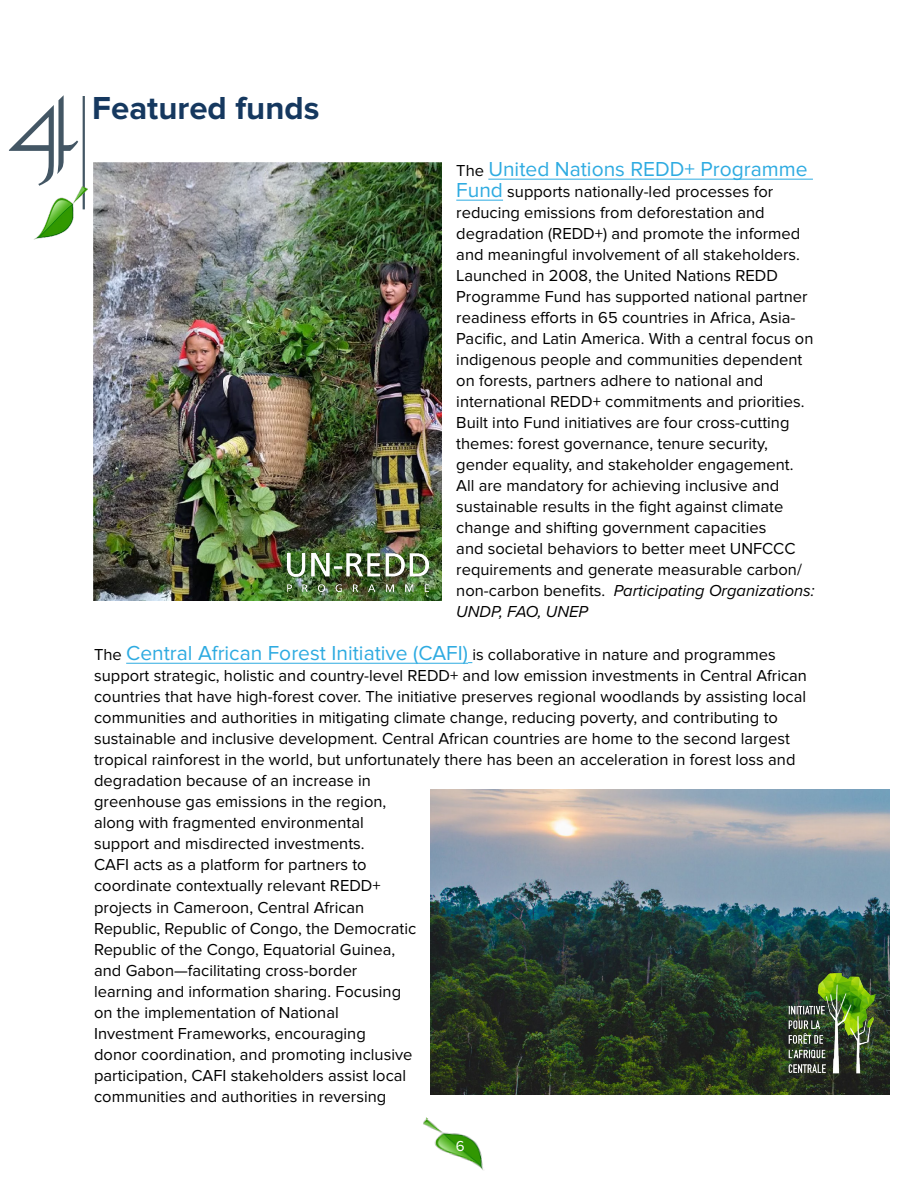
<style>
.page{position:relative;width:918px;height:1188px;background:#fff}
.page>*{position:absolute;margin:0;border:0;box-sizing:border-box;transform-origin:0 0}
.t1{font:142.5px "Colonna";color:#435664}
.t2{font:700 33px "Proxima Nova";color:#15385f}
.t3{font:21px "Proxima Nova";color:#2eabe1}
.t4{font:16.5px/21px "Proxima Nova";color:#000}
.t5{font:15px "Proxima Nova";color:#fff}
.s1{font-size:16.5px;color:#000}
.s2{font-size:21px;color:#2eabe1}
.s3{font-style:italic}
</style>
<div class="page">
<img style="left:423px;top:1117px;width:60px;height:53px">
<hr style="left:83px;top:96px;width:2px;height:113px;background:#435664">
<hr style="left:488px;top:179px;width:325px;height:1px;background:#2eabe1">
<hr style="left:456px;top:200px;width:47px;height:1px;background:#2eabe1">
<img style="left:93px;top:162px;width:349px;height:439px">
<hr style="left:126px;top:663px;width:342px;height:1px;background:#2eabe1">
<img style="left:430px;top:790px;width:460px;height:305px">
<img style="left:34px;top:187px;width:54px;height:52px">
<img style="left:782px;top:966px;width:99px;height:114px">
<img style="left:288px;top:553px;width:140px;height:39px">
<h1 class="t1" style="left:8px;top:21px;width:73px">4</h1>
<h2 class="t2" style="left:92px;top:89px;width:229px">Featured funds</h2>
<p class="t3" style="left:456px;top:157px;width:353px"><span class="s1">The</span> United Nations REDD+ Programme</p>
<p class="t4" style="left:456px;top:182px;width:360px"><span class="s2">Fund</span> supports nationally-led processes for reducing emissions from deforestation and degradation (REDD+) and promote the informed and meaningful involvement of all stakeholders.<br>Launched in 2008, the United Nations REDD Programme Fund has supported national partner readiness efforts in 65 countries in Africa, Asia-Pacific, and Latin America. With a central focus on indigenous people and communities dependent on forests, partners adhere to national and international REDD+ commitments and priorities.<br>Built into Fund initiatives are four cross-cutting themes: forest governance, tenure security, gender equality, and stakeholder engagement.<br>All are mandatory for achieving inclusive and sustainable results in the fight against climate change and shifting government capacities<br>and societal behaviors to better meet UNFCCC requirements and generate measurable carbon/ non-carbon benefits. <span class="s3">Participating Organizations:<br>UNDP, FAO, UNEP</span></p>
<p class="t4" style="left:94px;top:645px;width:714px">The <span class="s2">Central African Forest Initiative (CAFI)</span> is collaborative in nature and programmes support strategic, holistic and country-level REDD+ and low emission investments in Central African countries that have high-forest cover. The initiative preserves regional woodlands by assisting local communities and authorities in mitigating climate change, reducing poverty, and contributing to sustainable and inclusive development. Central African countries are home to the second largest tropical rainforest in the world, but unfortunately there has been an acceleration in forest loss and degradation because of an increase in<br>greenhouse gas emissions in the region,<br>along with fragmented environmental<br>support and misdirected investments.<br>CAFI acts as a platform for partners to<br>coordinate contextually relevant REDD+<br>projects in Cameroon, Central African<br>Republic, Republic of Congo, the Democratic<br>Republic of the Congo, Equatorial Guinea,<br>and Gabon—facilitating cross-border<br>learning and information sharing. Focusing<br>on the implementation of National<br>Investment Frameworks, encouraging<br>donor coordination, and promoting inclusive<br>participation, CAFI stakeholders assist local<br>communities and authorities in reversing</p>
<p class="t5" style="left:456px;top:1137px;width:10px">6</p>
</div>
